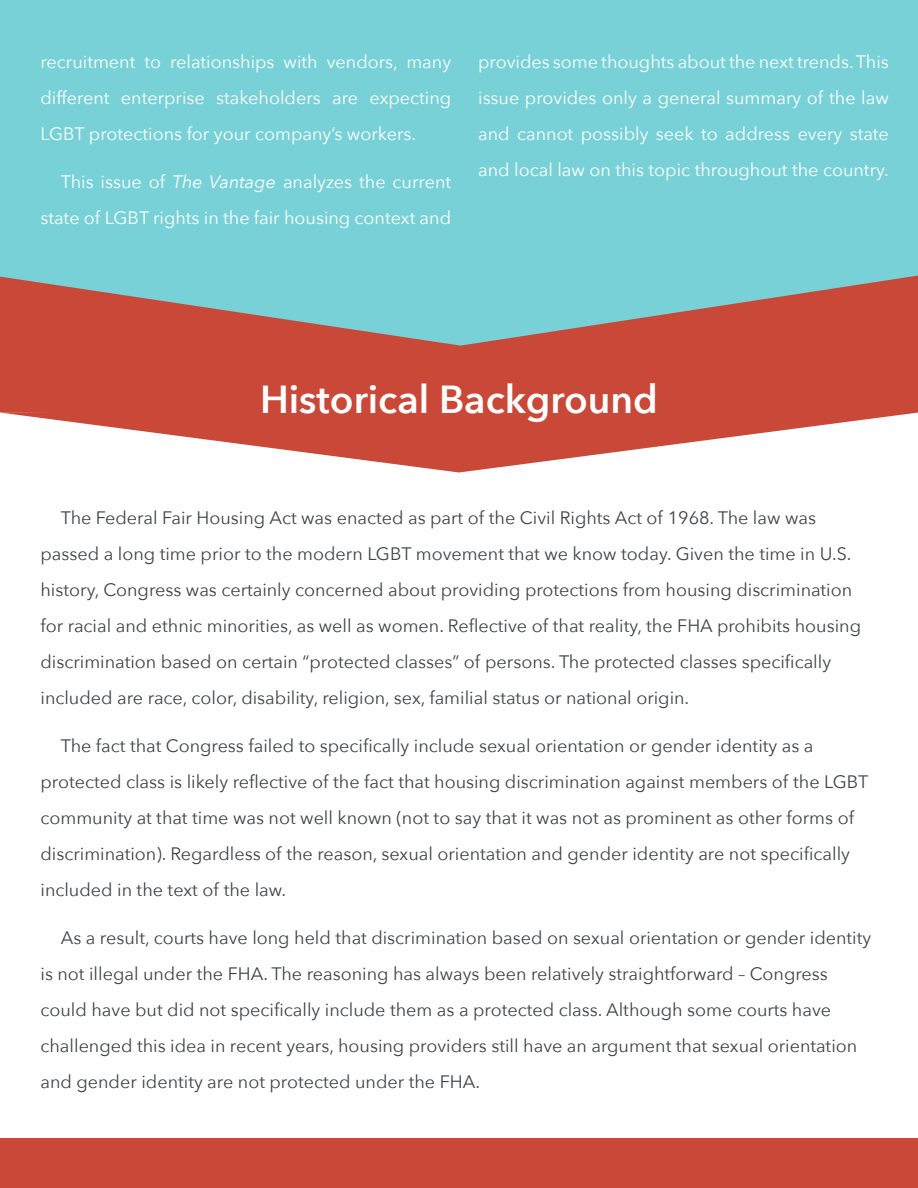
<style>
.page{position:relative;width:918px;height:1188px;background:#fff}
.page>*{position:absolute;margin:0;border:0;box-sizing:border-box;transform-origin:0 0}
.t1{font:600 39px "Avenir Next";color:#fff}
.t2{font:18px/36px "Avenir Next";color:#404244}
.t3{font:18px/36px "Avenir Next";color:#fff;text-align:justify}
.s1{font-style:italic}
</style>
<div class="page">
<svg style="left:0;top:346px;width:918px;height:126px;fill:#c94838"></svg>
<svg style="left:0;top:0;width:918px;height:346px;background:#7fc3c6"></svg>
<div style="left:0;top:1138px;width:918px;height:50px;background:#c94838"></div>
<p class="t3" style="left:40px;top:43px;width:412px">recruitment to relationships with vendors, many different enterprise stakeholders are expecting LGBT protections for your company’s workers.</p>
<p class="t3" style="left:40px;top:163px;width:412px;text-align:right">This issue of <span class="s1">The Vantage</span> analyzes the current state of LGBT rights in the fair housing context and</p>
<p class="t3" style="left:478px;top:43px;width:412px">provides some thoughts about the next trends. This issue provides only a general summary of the law and cannot possibly seek to address every state and local law on this topic throughout the country.</p>
<h1 class="t1" style="left:260px;top:366px;width:399px">Historical Background</h1>
<p class="t2" style="left:40px;top:499px;width:822px;text-indent:20px">The Federal Fair Housing Act was enacted as part of the Civil Rights Act of 1968. The law was passed a long time prior to the modern LGBT movement that we know today. Given the time in U.S. history, Congress was certainly concerned about providing protections from housing discrimination for racial and ethnic minorities, as well as women. Reflective of that reality, the FHA prohibits housing discrimination based on certain “protected classes” of persons. The protected classes specifically included are race, color, disability, religion, sex, familial status or national origin.</p>
<p class="t2" style="left:40px;top:727px;width:830px;text-indent:20px">The fact that Congress failed to specifically include sexual orientation or gender identity as a protected class is likely reflective of the fact that housing discrimination against members of the LGBT community at that time was not well known (not to say that it was not as prominent as other forms of discrimination). Regardless of the reason, sexual orientation and gender identity are not specifically included in the text of the law.</p>
<p class="t2" style="left:40px;top:919px;width:832px;text-indent:20px">As a result, courts have long held that discrimination based on sexual orientation or gender identity is not illegal under the FHA. The reasoning has always been relatively straightforward – Congress could have but did not specifically include them as a protected class. Although some courts have challenged this idea in recent years, housing providers still have an argument that sexual orientation and gender identity are not protected under the FHA.</p>
</div>
